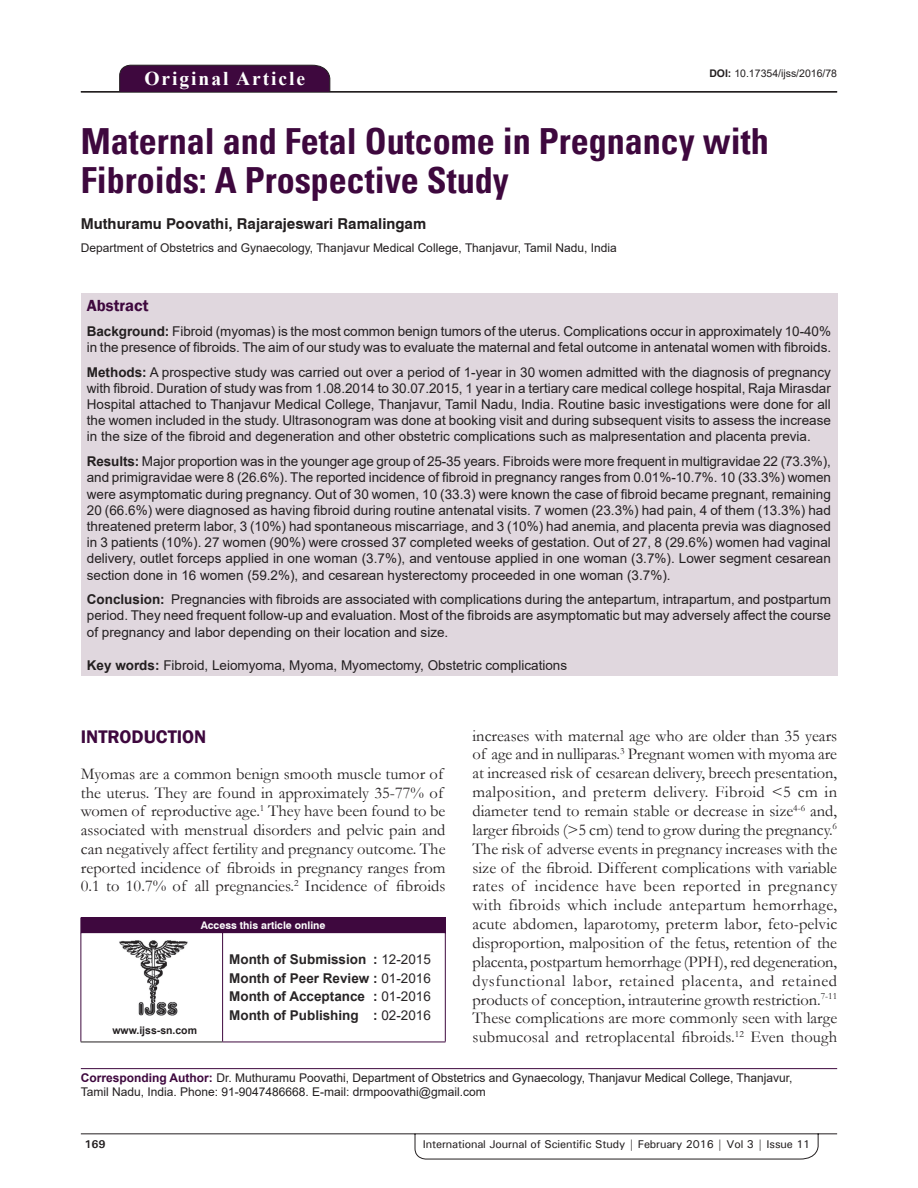
<style>
.page{position:relative;width:918px;height:1188px;background:#fff}
.page>*{position:absolute;margin:0;border:0;box-sizing:border-box;transform-origin:0 0}
.t1{font:700 condensed 36px/39px "Univers";color:#3e083e}
.t2{font:700 19.5px "Times New Roman";letter-spacing:.1em;color:#fff}
.t3{font:600 18.75px "Franklin Gothic";color:#3e083e}
.t4{font:16.5px/18.9px "Garamond";color:#231f20;text-align:justify}
.t5{font:600 16.5px "Franklin Gothic";color:#3e083e}
.t6{font:700 15px "Swiss 721 BT";color:#231f20}
.t7{font:13.5px/16.2px "Arial";color:#231f20;text-align:justify}
.t8{font:700 13.5px/18.8px "Arial";color:#282526;text-align:justify}
.t9{font:12px/14.4px "Arial";color:#231f20}
.t10{font:500 11.25px "Univers";letter-spacing:-.01em;color:#231f20}
.t11{font:700 11.25px "Univers";color:#231f20}
.t12{font:10.5px "Arial";color:#231f20}
.t13{font:700 10.5px "Swiss 721 BT";color:#fff}
.t14{font:700 10.5px "Arial";color:#231f20}
.s1{font-weight:700}
.s2{font-weight:400}
.s3{font-weight:700;color:#3e083e}
</style>
<div class="page">
<svg style="left:80px;top:1133px;width:758px;height:26px"></svg>
<hr style="left:81px;top:91px;width:756px;height:1px;background:#231f20">
<hr style="left:81px;top:1068px;width:756px;height:1px;background:#3e083e">
<div style="left:119px;top:65px;width:211px;height:27px;background:#3e083e"></div>
<div style="left:81px;top:293px;width:756px;height:383px;background:#e0d7de"></div>
<img style="left:119px;top:940px;width:69px;height:76px">
<div style="left:81px;top:918px;width:364px;height:15px;background:#3e083e"></div>
<svg style="left:445px;top:918px;width:1px;height:14px"></svg>
<hr style="left:81px;top:933px;width:1px;height:109px;background:#3e083e">
<hr style="left:81px;top:1042px;width:142px;height:1px;background:#231f20">
<hr style="left:223px;top:932px;width:223px;height:1px;background:#3e083e">
<hr style="left:222px;top:933px;width:1px;height:109px;background:#3e083e">
<hr style="left:445px;top:933px;width:1px;height:109px;background:#3e083e">
<hr style="left:223px;top:1042px;width:223px;height:1px;background:#3e083e">
<h2 class="t2" style="left:144px;top:67px;width:162px">Original Article</h2>
<p class="t12" style="left:709px;top:67px;width:129px"><span class="s1">DOI:</span> 10.17354/ijss/2016/78</p>
<h1 class="t1" style="left:81px;top:122px;width:689px">Maternal and Fetal Outcome in Pregnancy with<br>Fibroids: A Prosp ective Study</h1>
<p class="t6" style="left:81px;top:215px;width:347px">Muthuramu Poovathi, Rajarajeswari Ramalingam</p>
<p class="t9" style="left:81px;top:241px;width:537px">Department of Obstetrics and Gynaecology, Thanjavur Medical College, Thanjavur, Tamil Nadu, India</p>
<p class="t5" style="left:87px;top:296px;width:63px">Abstract</p>
<p class="t7" style="left:87px;top:323px;width:746px"><span class="s1">Background:</span> Fibroid (myomas) is the most common benign tumors of the uterus. Complications occur in approximately 10-40% in the presence of fibroids. The aim of our study was to evaluate the maternal and fetal outcome in antenatal women with fibroids.</p>
<p class="t7" style="left:87px;top:364px;width:746px"><span class="s1">Methods:</span> A prospective study was carried out over a period of 1-year in 30 women admitted with the diagnosis of pregnancy with fibroid. Duration of study was from 1.08.2014 to 30.07.2015, 1 year in a tertiary care medical college hospital, Raja Mirasdar Hospital attached to Thanjavur Medical College, Thanjavur, Tamil Nadu, India. Routine basic investigations were done for all the women included in the study. Ultrasonogram was done at booking visit and during subsequent visits to assess the increase in the size of the fibroid and degeneration and other obstetric complications such as malpresentation and placenta previa.</p>
<p class="t7" style="left:87px;top:453px;width:746px"><span class="s1">Results:</span> Major proportion was in the younger age group of 25-35 years. Fibroids were more frequent in multigravidae 22 (73.3%), and primigravidae were 8 (26.6%). The reported incidence of fibroid in pregnancy ranges from 0.01%-10.7%. 10 (33.3%) women were asymptomatic during pregnancy. Out of 30 women, 10 (33.3) were known the case of fibroid became pregnant, remaining 20 (66.6%) were diagnosed as having fibroid during routine antenatal visits. 7 women (23.3%) had pain, 4 of them (13.3%) had threatened preterm labor, 3 (10%) had spontaneous miscarriage, and 3 (10%) had anemia, and placenta previa was diagnosed in 3 patients (10%). 27 women (90%) were crossed 37 completed weeks of gestation. Out of 27, 8 (29.6%) women had vaginal delivery, outlet forceps applied in one woman (3.7%), and ventouse applied in one woman (3.7%). Lower segment cesarean section done in 16 women (59.2%), and cesarean hysterectomy proceeded in one woman (3.7%).</p>
<p class="t7" style="left:87px;top:591px;width:746px"><span class="s1">Conclusion:</span> Pregnancies with fibroids are associated with complications during the antepartum, intrapartum, and postpartum period. They need frequent follow-up and evaluation. Most of the fibroids are asymptomatic but may adversely affect the course of pregnancy and labor depending on their location and size.</p>
<p class="t7" style="left:87px;top:657px;width:482px"><span class="s1">Key words:</span> Fibroid, Leiomyoma, Myoma, Myomectomy, Obstetric complications</p>
<h3 class="t3" style="left:81px;top:726px;width:127px">INTRODUCTION</h3>
<p class="t4" style="left:81px;top:765px;width:366px;text-align:left">Myomas are a common benign smooth muscle tumor of the uterus. They are found in approximately 35-77% of women of reproductive age.<sup>1</sup> They have been found to be associated with menstrual disorders and pelvic pain and can negatively affect fertility and pregnancy outcome. The reported incidence of fibroids in pregnancy ranges from 0.1 to 10.7% of all pregnancies.<sup>2</sup> Incidence of fibroids</p>
<p class="t13" style="left:201px;top:919px;width:126px">Access this article online</p>
<p class="t14" style="left:112px;top:1025px;width:86px">www.ijss-sn.com</p>
<p class="t8" style="left:229px;top:950px;width:203px">Month of Submission : <span class="s2">12-2015<br></span>Month of Peer Review : <span class="s2">01-2016<br></span>Month of Acceptance : <span class="s2">01-2016<br></span>Month of Publishing : <span class="s2">02-2016</span></p>
<p class="t4" style="left:473px;top:726px;width:366px">increases with maternal age who are older than 35 years of age and in nulliparas.<sup>3</sup> Pregnant women with myoma are at increased risk of cesarean delivery, breech presentation, malposition, and preterm delivery. Fibroid &lt;5 cm in diameter tend to remain stable or decrease in size<sup>4-6</sup> and, larger fibroids (&gt;5 cm) tend to grow during the pregnancy.<sup>6<br></sup>The risk of adverse events in pregnancy increases with the size of the fibroid. Different complications with variable rates of incidence have been reported in pregnancy with fibroids which include antepartum hemorrhage, acute abdomen, laparotomy, preterm labor, feto-pelvic disproportion, malposition of the fetus, retention of the placenta, postpartum hemorrhage (PPH), red degeneration, dysfunctional labor, retained placenta, and retained products of conception, intrauterine growth restriction.<sup>7-11<br></sup>These complications are more commonly seen with large submucosal and retroplacental fibroids.<sup>12</sup> Even though</p>
<p class="t9" style="left:81px;top:1070px;width:713px"><span class="s3">Corresponding Author:</span> Dr. Muthuramu Poovathi, Department of Obstetrics and Gynaecology, Thanjavur Medical College, Thanjavur,<br>Tamil Nadu, India. Phone: 91-9047486668. E-mail: drmpoovathi@gmail.com</p>
<p class="t11" style="left:84px;top:1137px;width:23px">169</p>
<p class="t10" style="left:423px;top:1137px;width:389px">International Journal of Scientific Study | February 2016 | Vol 3 | Issue 11</p>
</div>
